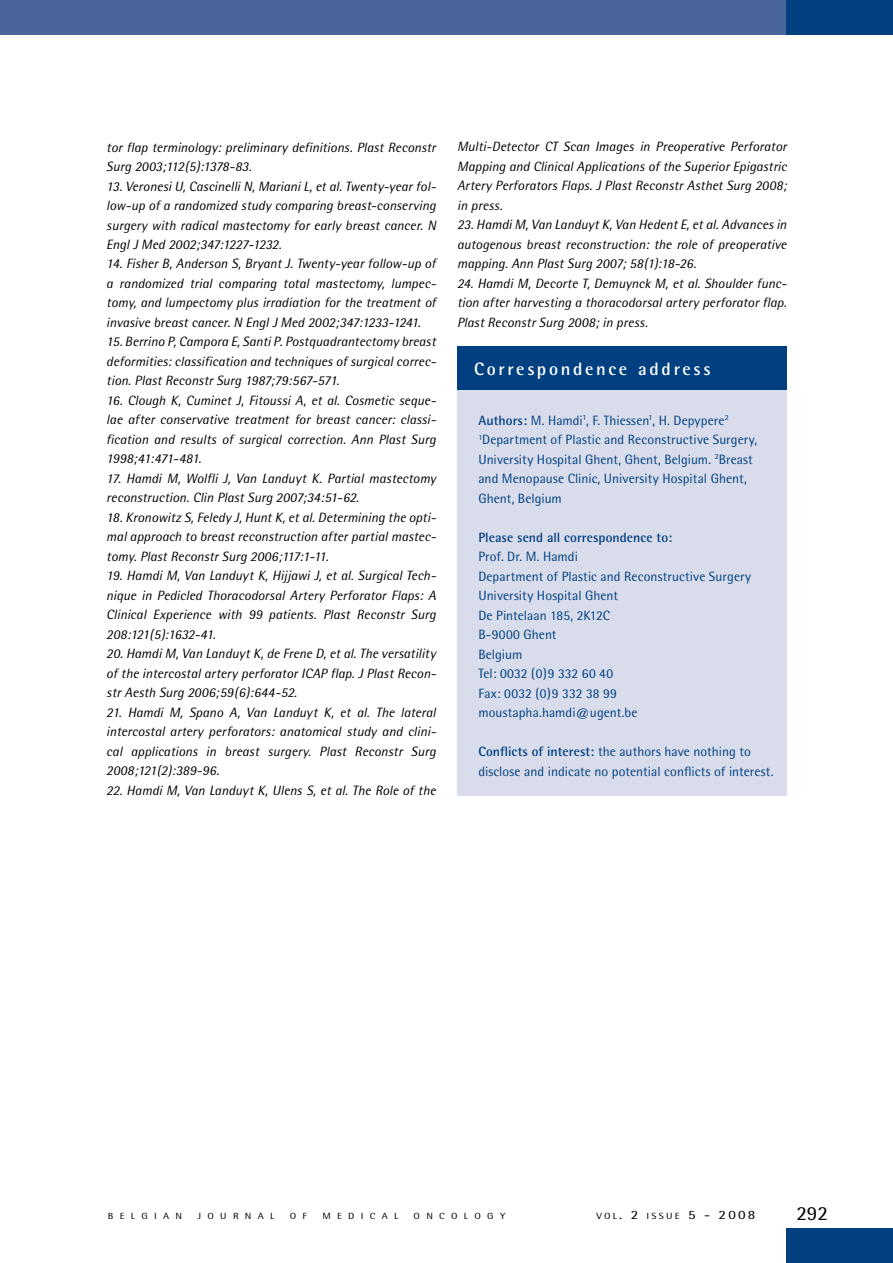
<style>
.page{position:relative;width:893px;height:1263px;background:#fff}
.page>*{position:absolute;margin:0;border:0;box-sizing:border-box;transform-origin:0 0}
.t1{font:19.95px "Rotis Semi Sans";color:#000;scale:1.05 1}
.t2{font:700 18px "Rotis Semi Sans";letter-spacing:.15em;color:#fff}
.t3{font:italic 13.5px/19.5px "Rotis Semi Sans";color:#000;text-align:justify}
.t4{font:13.5px/19.5px "Rotis Semi Sans";letter-spacing:.005em;color:#003f80}
.t5{font:700 13.5px "Rotis Semi Sans";letter-spacing:.005em;color:#003f80}
.t6{font:8.85px "Rotis Semi Sans";letter-spacing:.6em;color:#000;scale:1.18 1}
.t7{font:8.85px "Rotis Semi Sans";letter-spacing:.215em;color:#000;scale:1.18 1}
.s1{font-weight:700}
.s2{font-size:12.75px}
</style>
<div class="page">
<div style="left:787px;top:1229px;width:106px;height:34px;background:#003f80"></div>
<div style="left:0;top:0;width:893px;height:34px;background:#4a649c"></div>
<div style="left:787px;top:0;width:106px;height:34px;background:#003f80"></div>
<div style="left:457px;top:356px;width:330px;height:439px;background:#d8dceb"></div>
<div style="left:457px;top:346px;width:330px;height:44px;background:#003f80"></div>
<p class="t3" style="left:106px;top:137px;width:331px">tor flap terminology: preliminary definitions. Plast Reconstr<br>Surg 2003;112(5):1378-83.</p>
<p class="t3" style="left:106px;top:176px;width:331px">13. Veronesi U, Cascinelli N, Mariani L, et al. Twenty-year fol&shy;low-up of a randomized study comparing breast-conserving surgery with radical mastectomy for early breast cancer. N Engl J Med 2002;347:1227-1232.</p>
<p class="t3" style="left:106px;top:254px;width:331px">14. Fisher B, Anderson S, Bryant J. Twenty-year follow-up of a randomized trial comparing total mastectomy, lumpec&shy;tomy, and lumpectomy plus irradiation for the treatment of invasive breast cancer. N Engl J Med 2002;347:1233-1241.</p>
<p class="t3" style="left:106px;top:332px;width:331px">15. Berrino P, Campora E, Santi P. Postquadrantectomy breast deformities: classification and techniques of surgical correc&shy;tion. Plast Reconstr Surg 1987;79:567-571.</p>
<p class="t3" style="left:106px;top:390px;width:331px">16. Clough K, Cuminet J, Fitoussi A, et al. Cosmetic seque&shy;lae after conservative treatment for breast cancer: classi&shy;fication and results of surgical correction. Ann Plast Surg 1998;41:471-481.</p>
<p class="t3" style="left:106px;top:468px;width:331px">17. Hamdi M, Wolfli J, Van Landuyt K. Partial mastectomy reconstruction. Clin Plast Surg 2007;34:51-62.</p>
<p class="t3" style="left:106px;top:507px;width:331px">18. Kronowitz S, Feledy J, Hunt K, et al. Determining the opti&shy;mal approach to breast reconstruction after partial mastec&shy;tomy. Plast Reconstr Surg 2006;117:1-11.</p>
<p class="t3" style="left:106px;top:566px;width:331px">19. Hamdi M, Van Landuyt K, Hijjawi J, et al. Surgical Tech&shy;nique in Pedicled Thoracodorsal Artery Perforator Flaps: A Clinical Experience with 99 patients. Plast Reconstr Surg 208:121(5):1632-41.</p>
<p class="t3" style="left:106px;top:644px;width:331px">20. Hamdi M, Van Landuyt K, de Frene D, et al. The versatility of the intercostal artery perforator ICAP flap. J Plast Recon&shy;str Aesth Surg 2006;59(6):644-52.</p>
<p class="t3" style="left:106px;top:702px;width:331px">21. Hamdi M, Spano A, Van Landuyt K, et al. The lateral intercostal artery perforators: anatomical study and clini&shy;cal applications in breast surgery. Plast Reconstr Surg 2008;121(2):389-96.</p>
<p class="t3" style="left:106px;top:780px;width:331px">22. Hamdi M, Van Landuyt K, Ulens S, et al. The Role of the</p>
<p class="t3" style="left:457px;top:137px;width:331px">Multi-Detector CT Scan Images in Preoperative Perforator Mapping and Clinical Applications of the Superior Epigastric Artery Perforators Flaps. J Plast Reconstr Asthet Surg 2008; in press.</p>
<p class="t3" style="left:457px;top:215px;width:331px">23. Hamdi M, Van Landuyt K, Van Hedent E, et al. Advances in autogenous breast reconstruction: the role of preoperative mapping. Ann Plast Surg 2007; 58(1):18-26.</p>
<p class="t3" style="left:457px;top:273px;width:331px">24. Hamdi M, Decorte T, Demuynck M, et al. Shoulder func&shy;tion after harvesting a thoracodorsal artery perforator flap.<br>Plast Reconstr Surg 2008; in press.</p>
<h2 class="t2" style="left:474px;top:358px;width:238px">Correspondence address</h2>
<p class="t4" style="left:478px;top:410px;width:280px"><span class="s1">Authors:</span> M. Hamdi<sup>1</sup>, F. Thiessen<sup>1</sup>, H. Depypere<sup>2<br>1</sup>Department of Plastic and Reconstructive Surgery, University Hospital Ghent, Ghent, Belgium. <sup>2</sup>Breast and Menopause Clinic, University Hospital Ghent, Ghent, Belgium</p>
<p class="t5" style="left:478px;top:529px;width:195px">Please send all correspondence to:</p>
<p class="t4" style="left:478px;top:547px;width:274px">Prof. Dr. M. Hamdi<br>Department of Plastic and Reconstructive Surgery<br>University Hospital Ghent<br>De Pintelaan 185, 2K12C<br>B-9000 Ghent<br>Belgium<br>Tel: 0032 (0)9 332 60 40<br>Fax: 0032 (0)9 332 38 99 moustapha.hamdi@ugent.be</p>
<p class="t4" style="left:478px;top:741px;width:297px"><span class="s1">Conflicts of interest:</span> the authors have nothing to disclose and indicate no potential conflicts of interest.</p>
<p class="t6" style="left:108px;top:1210px;width:65px">BELGIAN</p>
<p class="t6" style="left:198px;top:1210px;width:67px">JOURNAL</p>
<p class="t6" style="left:290px;top:1210px;width:16px">O F</p>
<p class="t6" style="left:322px;top:1210px;width:66px">MEDICAL</p>
<p class="t6" style="left:414px;top:1210px;width:79px">ONCOLOGY</p>
<p class="t7" style="left:596px;top:1210px;width:136px">VOL<span class="s2">. 2</span> ISSUE <span class="s2">5</span> <span class="s2">- 2008</span></p>
<h1 class="t1" style="left:796px;top:1201px;width:32px">292</h1>
</div>
